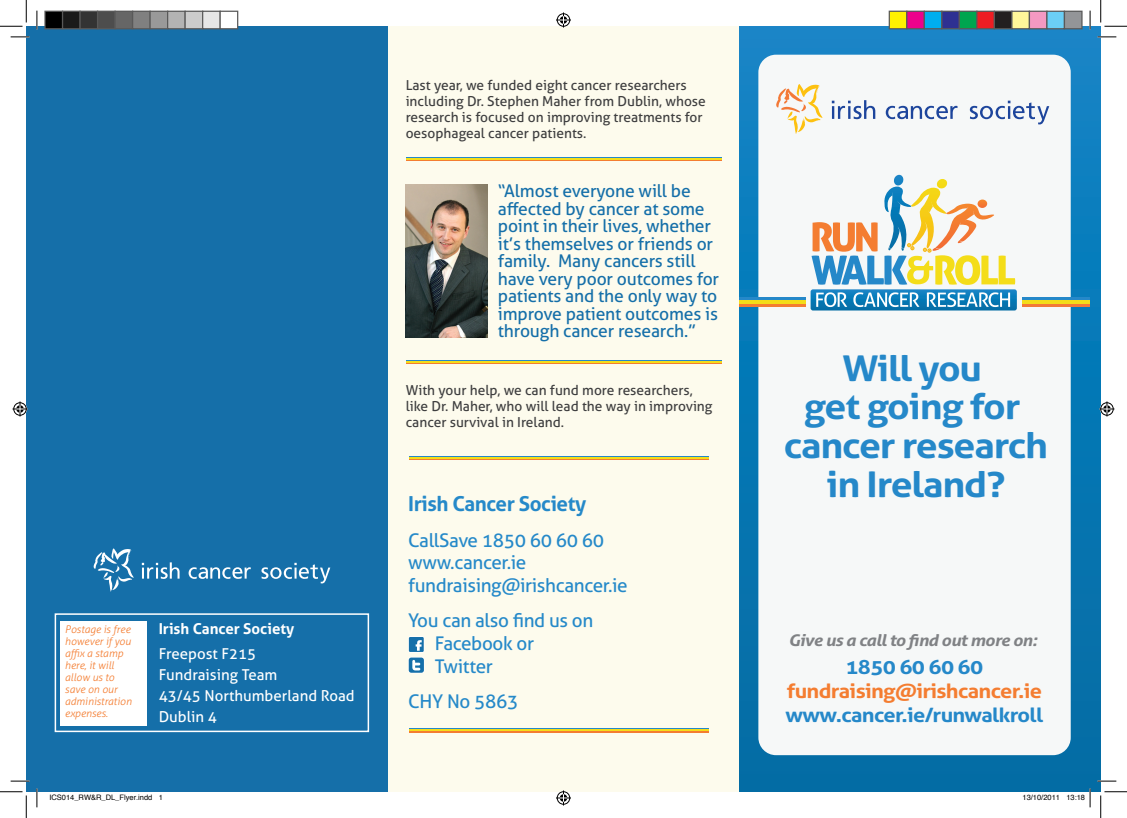
<style>
.page{position:relative;width:1127px;height:818px;background:#fff}
.page>*{position:absolute;margin:0;border:0;box-sizing:border-box;transform-origin:0 0}
.t1{font:700 35.38px/38.8px "Aller";letter-spacing:-.03em;color:#2588c9;text-align:center;scale:1.11 1}
.t2{font:700 20.62px "Aller";letter-spacing:-.02em;color:#2589c9}
.t3{font:700 19.75px/23.6px "Aller";letter-spacing:-.03em;color:#2588c9;text-align:center;scale:1.11 1}
.t4{font:18.88px/22.6px "Aller";letter-spacing:-.02em;color:#2589c9}
.t5{font:17.5px/17.5px "Aller";letter-spacing:-.01em;color:#156fa9}
.t6{font:italic 700 16.12px "Aller";letter-spacing:-.03em;color:#808285;scale:1.11 1}
.t7{font:15px "Aller";color:#fff}
.t8{font:700 15px "Aller";color:#fff}
.t9{font:13.75px/16.2px "Aller";color:#3e3e3f}
.t10{font:italic 300 10.5px/12px "Aller";color:#f47d31}
.t11{font:7.5px "Helvetica";color:#000}
.s1{color:#f47d31}
</style>
<div class="page">
<div style="left:388px;top:26px;width:350px;height:766px;background:#fdfbed"></div>
<div style="left:26px;top:26px;width:362px;height:766px;background:#156fa9"></div>
<svg style="left:738px;top:26px;width:362px;height:766px;background:#137cb6"></svg>
<div style="left:758px;top:55px;width:312px;height:700px;background:#f6f8f8;border-radius:18px"></div>
<svg style="left:810px;top:175px;width:206px;height:135px"></svg>
<hr style="left:1021px;top:304px;width:68px;height:3px;background:#f37937">
<hr style="left:1021px;top:298px;width:68px;height:3px;background:#2588c9">
<hr style="left:1021px;top:301px;width:68px;height:3px;background:#f4dd19">
<hr style="left:738px;top:304px;width:67px;height:3px;background:#f47d31">
<hr style="left:738px;top:298px;width:67px;height:3px;background:#2588c9">
<hr style="left:738px;top:301px;width:67px;height:3px;background:#f4dd19">
<svg style="left:776px;top:84px;width:46px;height:50px"></svg>
<svg style="left:831px;top:100px;width:44px;height:19px"></svg>
<svg style="left:885px;top:106px;width:72px;height:13px"></svg>
<svg style="left:969px;top:101px;width:79px;height:23px"></svg>
<hr style="left:405px;top:160px;width:316px;height:1px;background:#f47d31">
<hr style="left:405px;top:157px;width:316px;height:2px;background:#2589c9">
<hr style="left:405px;top:158px;width:316px;height:2px;background:#f4dd1a">
<hr style="left:405px;top:363px;width:316px;height:1px;background:#f47d31">
<hr style="left:405px;top:360px;width:316px;height:2px;background:#2589c9">
<hr style="left:405px;top:362px;width:316px;height:1px;background:#f4dd1a">
<div style="left:61px;top:621px;width:86px;height:104px;background:#fff"></div>
<div style="left:55px;top:613px;width:314px;height:119px;border:2px solid #fff"></div>
<hr style="left:409px;top:458px;width:299px;height:1px;background:#f47d31">
<hr style="left:409px;top:456px;width:299px;height:1px;background:#2589c9">
<hr style="left:409px;top:457px;width:299px;height:1px;background:#f4dd1a">
<hr style="left:409px;top:731px;width:299px;height:1px;background:#f47d31">
<hr style="left:409px;top:728px;width:299px;height:2px;background:#2589c9">
<hr style="left:409px;top:730px;width:299px;height:1px;background:#f4dd1a">
<div style="left:408px;top:657px;width:16px;height:16px;background:#156fa9;border-radius:3px"></div>
<svg style="left:412px;top:660px;width:8px;height:10px"></svg>
<svg style="left:408px;top:636px;width:16px;height:17px"></svg>
<div style="left:409px;top:637px;width:14px;height:15px;background:#156fa9"></div>
<svg style="left:415px;top:640px;width:6px;height:11px"></svg>
<img style="left:405px;top:184px;width:83px;height:153px">
<svg style="left:94px;top:548px;width:40px;height:43px"></svg>
<svg style="left:142px;top:562px;width:37px;height:17px"></svg>
<svg style="left:188px;top:567px;width:63px;height:12px"></svg>
<svg style="left:261px;top:563px;width:69px;height:20px"></svg>
<svg style="left:11px;top:36px;width:18px;height:2px"></svg>
<svg style="left:1097px;top:36px;width:18px;height:2px"></svg>
<svg style="left:11px;top:780px;width:18px;height:2px"></svg>
<svg style="left:1097px;top:780px;width:18px;height:2px"></svg>
<svg style="left:36px;top:11px;width:2px;height:18px"></svg>
<svg style="left:36px;top:788px;width:2px;height:19px"></svg>
<svg style="left:1088px;top:11px;width:2px;height:18px"></svg>
<svg style="left:0;top:0;width:27px;height:27px"></svg>
<svg style="left:0;top:791px;width:27px;height:27px"></svg>
<svg style="left:1100px;top:0;width:26px;height:27px"></svg>
<svg style="left:1100px;top:791px;width:26px;height:27px"></svg>
<svg style="left:556px;top:13px;width:15px;height:15px"></svg>
<svg style="left:556px;top:790px;width:15px;height:15px"></svg>
<svg style="left:13px;top:401px;width:15px;height:15px"></svg>
<svg style="left:1099px;top:401px;width:15px;height:15px"></svg>
<div style="left:45px;top:11px;width:18px;height:18px;background:#000"></div>
<div style="left:44px;top:11px;width:19px;height:18px;border:1px solid #595959"></div>
<div style="left:63px;top:11px;width:17px;height:18px;background:#1a1a1a"></div>
<div style="left:62px;top:11px;width:19px;height:18px;border:1px solid #595959"></div>
<div style="left:80px;top:11px;width:18px;height:18px;background:#333"></div>
<div style="left:79px;top:11px;width:19px;height:18px;border:1px solid #595959"></div>
<div style="left:98px;top:11px;width:17px;height:18px;background:#4d4d4d"></div>
<div style="left:97px;top:11px;width:19px;height:18px;border:1px solid #595959"></div>
<div style="left:115px;top:11px;width:18px;height:18px;background:#666"></div>
<div style="left:114px;top:11px;width:19px;height:18px;border:1px solid #595959"></div>
<div style="left:133px;top:11px;width:17px;height:18px;background:#808080"></div>
<div style="left:132px;top:11px;width:19px;height:18px;border:1px solid #595959"></div>
<div style="left:150px;top:11px;width:18px;height:18px;background:#999"></div>
<div style="left:149px;top:11px;width:19px;height:18px;border:1px solid #595959"></div>
<div style="left:168px;top:11px;width:17px;height:18px;background:#b3b3b3"></div>
<div style="left:167px;top:11px;width:19px;height:18px;border:1px solid #595959"></div>
<div style="left:185px;top:11px;width:18px;height:18px;background:#ccc"></div>
<div style="left:184px;top:11px;width:19px;height:18px;border:1px solid #595959"></div>
<div style="left:203px;top:11px;width:17px;height:18px;background:#e6e6e6"></div>
<div style="left:202px;top:11px;width:19px;height:18px;border:1px solid #595959"></div>
<div style="left:220px;top:11px;width:18px;height:18px;background:#fff"></div>
<div style="left:219px;top:11px;width:19px;height:18px;border:1px solid #595959"></div>
<div style="left:889px;top:11px;width:17px;height:18px;background:#fff101"></div>
<div style="left:888px;top:11px;width:19px;height:18px;border:1px solid #595959"></div>
<div style="left:906px;top:11px;width:18px;height:18px;background:#ed028c"></div>
<div style="left:905px;top:11px;width:19px;height:18px;border:1px solid #595959"></div>
<div style="left:924px;top:11px;width:17px;height:18px;background:#00aeef"></div>
<div style="left:923px;top:11px;width:19px;height:18px;border:1px solid #595959"></div>
<div style="left:941px;top:11px;width:18px;height:18px;background:#2e3092"></div>
<div style="left:940px;top:11px;width:19px;height:18px;border:1px solid #595959"></div>
<div style="left:959px;top:11px;width:17px;height:18px;background:#00a54f"></div>
<div style="left:958px;top:11px;width:19px;height:18px;border:1px solid #595959"></div>
<div style="left:976px;top:11px;width:18px;height:18px;background:#ee1d23"></div>
<div style="left:975px;top:11px;width:19px;height:18px;border:1px solid #595959"></div>
<div style="left:994px;top:11px;width:17px;height:18px;background:#231f20"></div>
<div style="left:993px;top:11px;width:19px;height:18px;border:1px solid #595959"></div>
<div style="left:1011px;top:11px;width:18px;height:18px;background:#fff79a"></div>
<div style="left:1010px;top:11px;width:19px;height:18px;border:1px solid #595959"></div>
<div style="left:1029px;top:11px;width:17px;height:18px;background:#f499c2"></div>
<div style="left:1028px;top:11px;width:19px;height:18px;border:1px solid #595959"></div>
<div style="left:1046px;top:11px;width:18px;height:18px;background:#6bcff6"></div>
<div style="left:1045px;top:11px;width:19px;height:18px;border:1px solid #595959"></div>
<div style="left:1064px;top:11px;width:17px;height:18px;background:#939598"></div>
<div style="left:1063px;top:11px;width:19px;height:18px;border:1px solid #595959"></div>
<svg style="left:1066px;top:788px;width:24px;height:19px"></svg>
<p class="t9" style="left:405px;top:76px;width:301px">Last year, we funded eight cancer researchers including Dr. Stephen Maher from Dublin, whose research is focused on improving treatments for oesophageal cancer patients.</p>
<p class="t10" style="left:65px;top:623px;width:68px">Postage is free however if you affix a stamp here, it will allow us to save on our</p>
<p class="t10" style="left:65px;top:695px;width:68px">administration</p>
<p class="t10" style="left:65px;top:707px;width:45px">expenses.</p>
<p class="t8" style="left:159px;top:619px;width:137px">Irish Cancer Society</p>
<p class="t7" style="left:159px;top:645px;width:99px">Freepost F215</p>
<p class="t7" style="left:159px;top:666px;width:120px">Fundraising Team</p>
<p class="t7" style="left:159px;top:687px;width:197px">43/45 Northumberland Road</p>
<p class="t7" style="left:159px;top:708px;width:60px">Dublin 4</p>
<p class="t5" style="left:498px;top:182px;width:223px">“Almost everyone will be affected by cancer at some point in their lives, whether it’s themselves or friends or family. Many cancers still have very poor outcomes for patients and the only way to improve patient outcomes is through cancer research.”</p>
<p class="t9" style="left:405px;top:381px;width:308px">With your help, we can fund more researchers, like Dr. Maher, who will lead the way in improving cancer survival in Ireland.</p>
<p class="t2" style="left:408px;top:491px;width:180px">Irish Cancer Society</p>
<p class="t4" style="left:408px;top:528px;width:221px">CallSave 1850 60 60 60 www.cancer.ie fundraising@irishcancer.ie</p>
<p class="t4" style="left:434px;top:609px;width:160px;text-indent:-27px">You can also find us on<br>Facebook or<br>Twitter</p>
<p class="t4" style="left:408px;top:690px;width:112px">CHY No 5863</p>
<p class="t1" style="left:783px;top:348px;width:240px">Will you<br>get going for cancer research in Ireland?</p>
<p class="t6" style="left:788px;top:630px;width:226px">Give us a call to find out more on:</p>
<p class="t3" style="left:785px;top:655px;width:233px">1850 60 60 60 <span class="s1">fundraising@irishcancer.ie </span>www.cancer.ie/runwalkroll</p>
<p class="t11" style="left:49px;top:792px;width:115px">ICS014_RW&amp;R_DL_Flyer.indd 1</p>
<p class="t11" style="left:1022px;top:792px;width:64px">13/10/2011 13:18</p>
</div>
